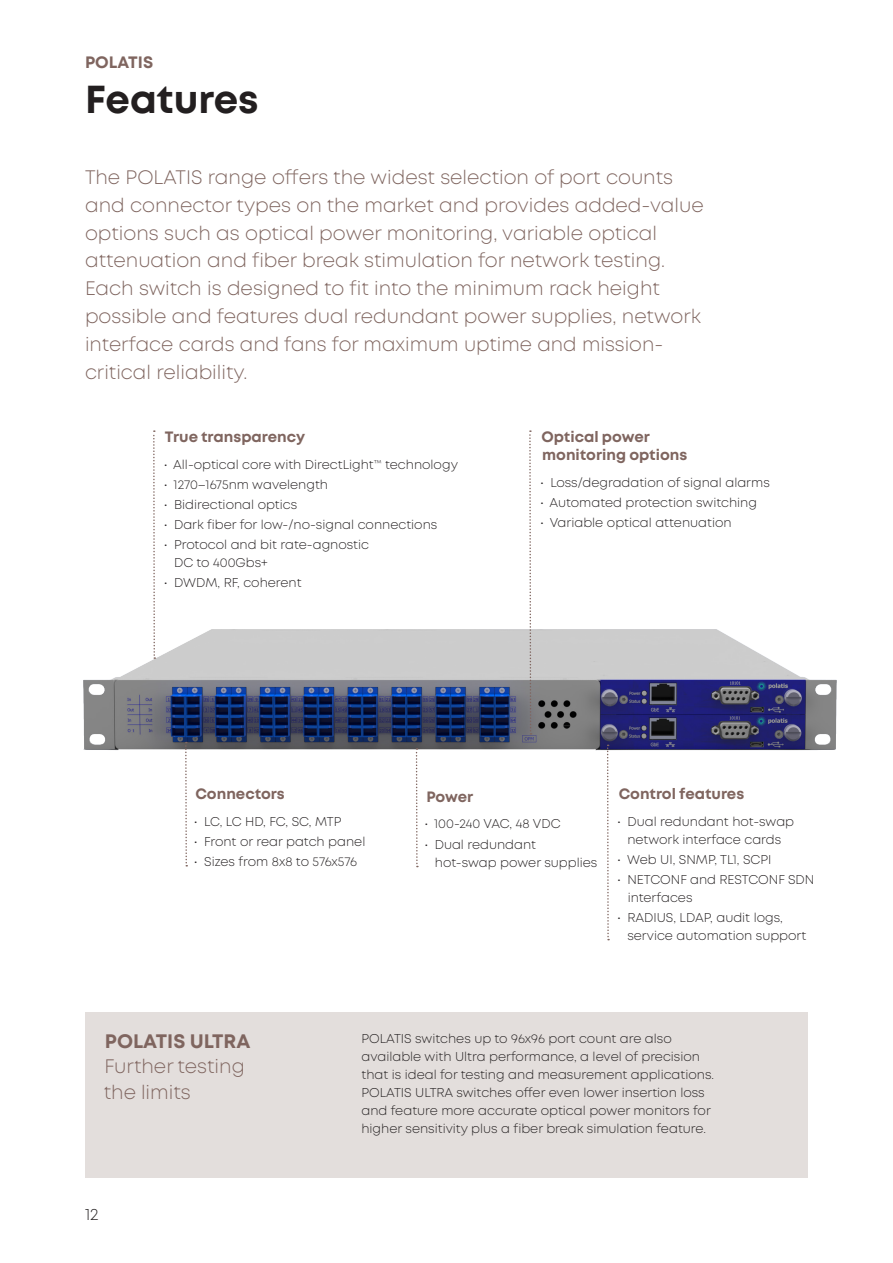
<style>
.page{position:relative;width:893px;height:1263px;background:#fff}
.page>*{position:absolute;margin:0;border:0;box-sizing:border-box;transform-origin:0 0}
.t1{font:700 39px "Mont";color:#231f20}
.t2{font:300 19.5px/27.8px "Mont";color:#7f655f}
.t3{font:700 19.5px "Mont";color:#7f655f}
.t4{font:700 16.5px "Mont";color:#7f655f}
.t5{font:300 16.5px "Mont";color:#231f20}
.t6{font:700 15px/18px "Mont";color:#7f655f}
.t7{font:300 12.75px/18px "Mont";color:#231f20}
</style>
<div class="page">
<div style="left:85px;top:1012px;width:723px;height:166px;background:#e3dedc"></div>
<img style="left:83px;top:629px;width:754px;height:121px">
<svg style="left:153px;top:430px;width:2px;height:229px"></svg>
<svg style="left:416px;top:748px;width:2px;height:119px"></svg>
<svg style="left:607px;top:745px;width:2px;height:195px"></svg>
<svg style="left:528px;top:430px;width:4px;height:304px"></svg>
<svg style="left:185px;top:742px;width:2px;height:124px"></svg>
<p class="t4" style="left:85px;top:52px;width:70px">POLATIS</p>
<h1 class="t1" style="left:85px;top:74px;width:175px">Features</h1>
<p class="t2" style="left:85px;top:164px;width:620px">The POLATIS range offers the widest selection of port counts and connector types on the market and provides added-value options such as optical power monitoring, variable optical attenuation and fiber break stimulation for network testing.<br>Each switch is designed to fit into the minimum rack height possible and features dual redundant power supplies, network interface cards and fans for maximum uptime and mission&shy;critical reliability.</p>
<p class="t6" style="left:165px;top:428px;width:142px">True transparency</p>
<p class="t7" style="left:164px;top:455px;width:296px">• All-optical core with DirectLight™ technology</p>
<p class="t7" style="left:164px;top:475px;width:166px">• 1270–1675nm wavelength</p>
<p class="t7" style="left:164px;top:495px;width:135px">• Bidirectional optics</p>
<p class="t7" style="left:164px;top:516px;width:275px">• Dark fiber for low-/no-signal connections</p>
<p class="t7" style="left:174px;top:536px;width:197px;text-indent:-10px">• Protocol and bit rate-agnostic<br>DC to 400Gbs+</p>
<p class="t7" style="left:164px;top:574px;width:139px">• DWDM, RF, coherent</p>
<p class="t6" style="left:542px;top:428px;width:147px">Optical power monitoring options</p>
<p class="t7" style="left:540px;top:473px;width:231px">• Loss/degradation of signal alarms</p>
<p class="t7" style="left:540px;top:493px;width:218px">• Automated protection switching</p>
<p class="t7" style="left:540px;top:513px;width:193px">• Variable optical attenuation</p>
<p class="t6" style="left:195px;top:785px;width:91px">Connectors</p>
<p class="t7" style="left:194px;top:812px;width:149px">• LC, LC HD, FC, SC, MTP</p>
<p class="t7" style="left:194px;top:832px;width:173px">• Front or rear patch panel</p>
<p class="t7" style="left:194px;top:852px;width:164px">• Sizes from 8x8 to 576x576</p>
<p class="t6" style="left:426px;top:788px;width:48px">Power</p>
<p class="t7" style="left:424px;top:815px;width:138px">• 100-240 VAC, 48 VDC</p>
<p class="t7" style="left:435px;top:835px;width:164px;text-indent:-10px">• Dual redundant hot-swap power supplies</p>
<p class="t6" style="left:619px;top:785px;width:127px">Control features</p>
<p class="t7" style="left:617px;top:812px;width:178px;text-align:center">• Dual redundant hot-swap network interface cards</p>
<p class="t7" style="left:617px;top:850px;width:156px">• Web UI, SNMP, TL1, SCPI</p>
<p class="t7" style="left:628px;top:870px;width:188px;text-indent:-10px">• NETCONF and RESTCONF SDN interfaces</p>
<p class="t7" style="left:627px;top:908px;width:180px;text-indent:-10px">• RADIUS, LDAP, audit logs, service automation support</p>
<h2 class="t3" style="left:105px;top:1028px;width:147px">POLATIS ULTRA</h2>
<h2 class="t2" style="left:104px;top:1054px;width:142px;line-height:25.5px">Further testing the limits</h2>
<p class="t5" style="left:85px;top:1204px;width:15px">12</p>
<p class="t7" style="left:361px;top:1029px;width:354px">POLATIS switches up to 96x96 port count are also available with Ultra performance, a level of precision that is ideal for testing and measurement applications.<br>POLATIS ULTRA switches offer even lower insertion loss and feature more accurate optical power monitors for higher sensitivity plus a fiber break simulation feature.</p>
</div>
